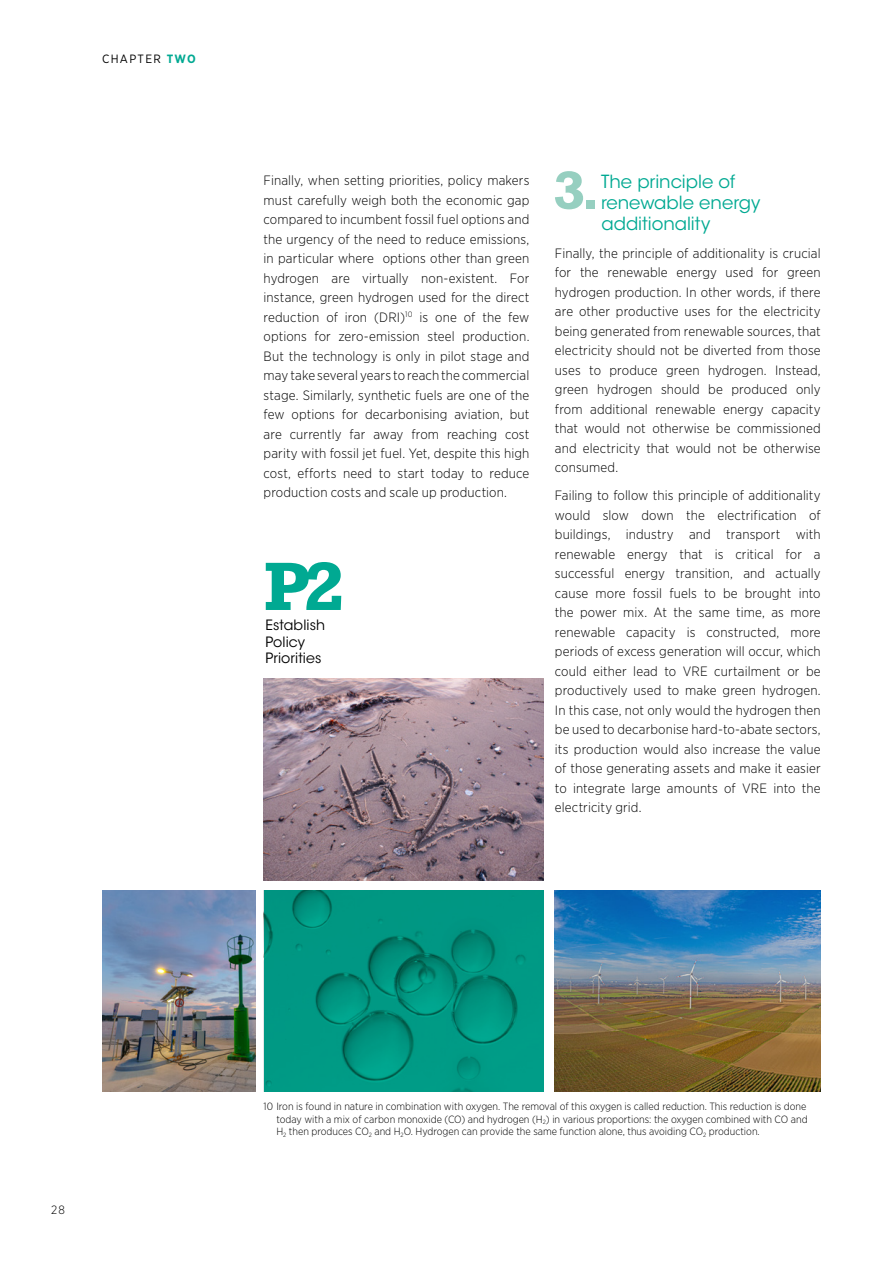
<style>
.page{position:relative;width:893px;height:1263px;background:#fff}
.page>*{position:absolute;margin:0;border:0;box-sizing:border-box;transform-origin:0 0}
.t1{font:700 64.05px "Rockwell";color:#00a992}
.t2{font:700 50.4px "Rockwell";color:#96cfc0}
.t3{font:18px/21px "ITC Avant Garde Std";color:#00a992}
.t4{font:14.1px/16.5px "ITC Avant Garde Std";letter-spacing:.01em;color:#000}
.t5{font:300 13.5px/19.5px "Gotham Narrow";letter-spacing:.01em;color:#000;text-align:justify}
.t6{font:12px "Gotham Narrow";letter-spacing:.11em;color:#000}
.t7{font:300 12px "Gotham Narrow";color:#000}
.t8{font:300 10.5px/12.6px "Gotham Narrow";color:#000;text-align:justify}
.s1{font-weight:700;color:#00a992}
</style>
<div class="page">
<img style="left:555px;top:890px;width:266px;height:201px">
<img style="left:102px;top:890px;width:153px;height:201px">
<img style="left:264px;top:890px;width:279px;height:201px">
<img style="left:264px;top:679px;width:279px;height:201px">
<p class="t6" style="left:102px;top:51px;width:95px">CHAPTER <span class="s1">TWO</span></p>
<p class="t5" style="left:264px;top:171px;width:267px">Finally, when setting priorities, policy makers must carefully weigh both the economic gap compared to incumbent fossil fuel options and the urgency of the need to reduce emissions, in particular where options other than green hydrogen are virtually non-existent. For instance, green hydrogen used for the direct reduction of iron (DRI)<sup>10</sup> is one of the few options for zero-emission steel production.<br>But the technology is only in pilot stage and may take several years to reach the commercial stage. Similarly, synthetic fuels are one of the few options for decarbonising aviation, but are currently far away from reaching cost parity with fossil jet fuel. Yet, despite this high cost, efforts need to start today to reduce production costs and scale up production.</p>
<h2 class="t2" style="left:553px;top:158px;width:48px">3.</h2>
<h3 class="t3" style="left:601px;top:171px;width:161px">The principle of renewable energy additionality</h3>
<p class="t5" style="left:555px;top:243px;width:267px">Finally, the principle of additionality is crucial for the renewable energy used for green hydrogen production. In other words, if there are other productive uses for the electricity being generated from renewable sources, that electricity should not be diverted from those uses to produce green hydrogen. Instead, green hydrogen should be produced only from additional renewable energy capacity that would not otherwise be commissioned and electricity that would not be otherwise consumed.</p>
<p class="t5" style="left:555px;top:485px;width:267px">Failing to follow this principle of additionality would slow down the electrification of buildings, industry and transport with renewable energy that is critical for a successful energy transition, and actually cause more fossil fuels to be brought into the power mix. At the same time, as more renewable capacity is constructed, more periods of excess generation will occur, which could either lead to VRE curtailment or be productively used to make green hydrogen.<br>In this case, not only would the hydrogen then be used to decarbonise hard-to-abate sectors, its production would also increase the value of those generating assets and make it easier to integrate large amounts of VRE into the electricity grid.</p>
<h1 class="t1" style="left:264px;top:545px;width:82px">P2</h1>
<p class="t4" style="left:265px;top:617px;width:61px">Establish<br>Policy<br>Priorities</p>
<p class="t7" style="left:51px;top:1202px;width:15px">28</p>
<p class="t8" style="left:276px;top:1100px;width:533px;text-indent:-13px">10 Iron is found in nature in combination with oxygen. The removal of this oxygen is called reduction. This reduction is done today with a mix of carbon monoxide (CO) and hydrogen (H<sub>2</sub>) in various proportions: the oxygen combined with CO and H<sub>2</sub> then produces CO<sub>2</sub> and H<sub>2</sub>O. Hydrogen can provide the same function alone, thus avoiding CO<sub>2</sub> production.</p>
</div>
